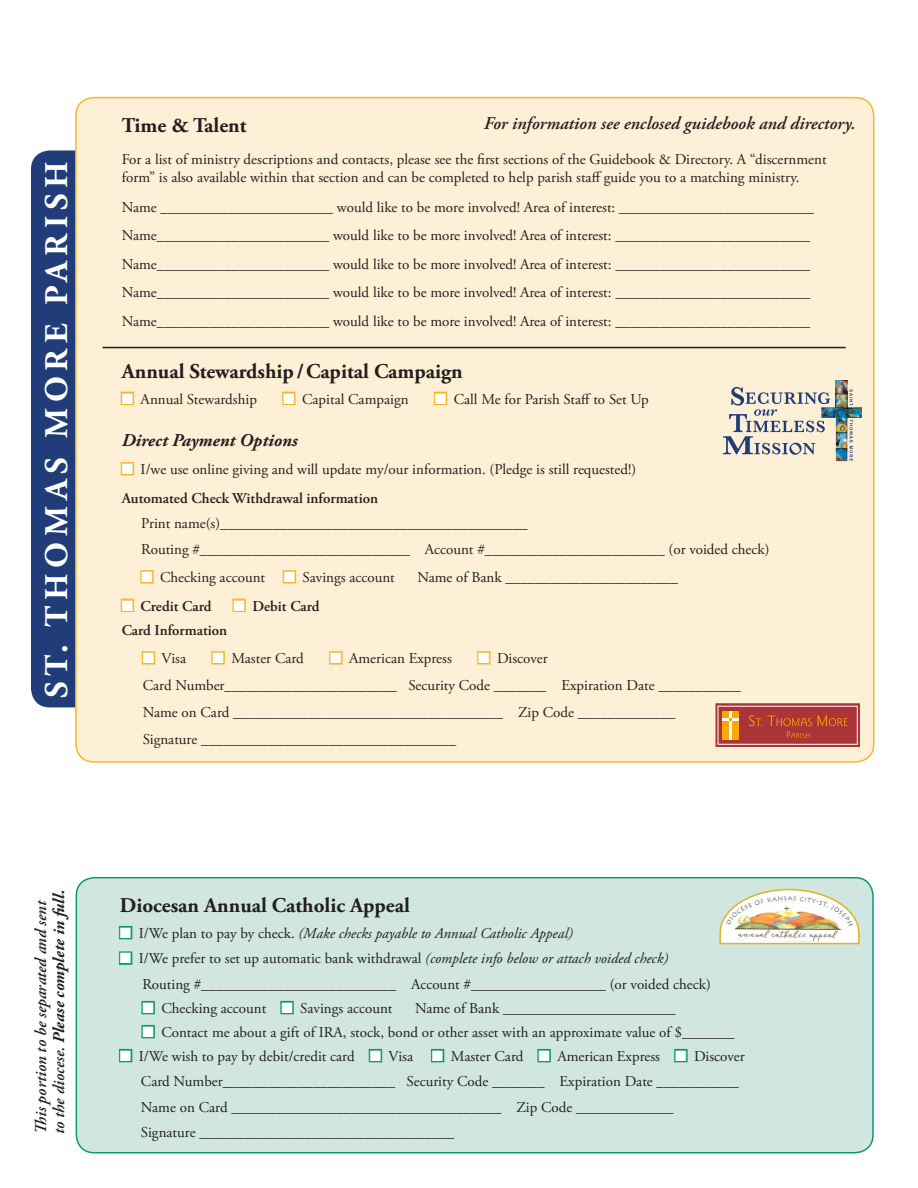
<style>
.page{position:relative;width:918px;height:1188px;background:#fff}
.page>*{position:absolute;margin:0;border:0;box-sizing:border-box;transform-origin:0 0}
.t1{font:700 33px "Adobe Garamond Pro";letter-spacing:.175em;color:#fff}
.t2{font:700 21px "Adobe Garamond Pro";color:#231f20}
.t3{font:italic 600 18px "Adobe Garamond Pro";color:#231f20}
.t4{font:italic 700 18px "Adobe Garamond Pro";color:#231f20}
.t5{font:italic 700 16.5px "Adobe Garamond Pro";letter-spacing:-.005em;color:#231f20}
.t6{font:italic 600 16.5px "Adobe Garamond Pro";color:#231f20}
.t7{font:15px/18px "Adobe Garamond Pro";color:#231f20}
.t8{font:600 15px "Adobe Garamond Pro";color:#231f20}
.t9{font:italic 15px "Adobe Garamond Pro";color:#231f20}
.s1{color:#fff}
.s2{font-weight:600}
.s3{font-style:normal}
.s4{font-style:italic}
</style>
<div class="page">
<div style="left:32px;top:151px;width:80px;height:556px;background:#203d79;border-radius:18px"></div>
<div style="left:31px;top:150px;width:82px;height:557px;border:2px solid #203d79;border-radius:18px"></div>
<div style="left:76px;top:98px;width:798px;height:664px;background:#fef0d6;border-radius:18px"></div>
<div style="left:121px;top:392px;width:13px;height:13px;border:3px solid #fab62b"></div>
<div style="left:282px;top:392px;width:14px;height:13px;border:3px solid #fab62b"></div>
<div style="left:434px;top:392px;width:13px;height:13px;border:3px solid #fab62b"></div>
<div style="left:121px;top:462px;width:13px;height:14px;border:3px solid #fab62b"></div>
<div style="left:140px;top:570px;width:14px;height:14px;border:3px solid #fab62b"></div>
<div style="left:283px;top:570px;width:13px;height:14px;border:3px solid #fab62b"></div>
<div style="left:121px;top:599px;width:13px;height:13px;border:3px solid #fab62b"></div>
<div style="left:232px;top:599px;width:14px;height:13px;border:3px solid #fab62b"></div>
<div style="left:142px;top:651px;width:13px;height:14px;border:3px solid #fab62b"></div>
<div style="left:211px;top:651px;width:14px;height:14px;border:3px solid #fab62b"></div>
<div style="left:329px;top:651px;width:14px;height:14px;border:3px solid #fab62b"></div>
<div style="left:477px;top:651px;width:14px;height:14px;border:3px solid #fab62b"></div>
<img style="left:830px;top:407px;width:32px;height:11px">
<img style="left:836px;top:418px;width:11px;height:2px">
<svg style="left:849px;top:389px;width:4px;height:17px"></svg>
<img style="left:836px;top:380px;width:11px;height:27px">
<svg style="left:836px;top:420px;width:17px;height:41px"></svg>
<svg style="left:723px;top:387px;width:107px;height:68px"></svg>
<div style="left:716px;top:704px;width:143px;height:43px;background:#c26d70"></div>
<div style="left:716px;top:703px;width:144px;height:44px;border:1px solid #ab3439"></div>
<div style="left:718px;top:706px;width:140px;height:39px;background:#ab3439;border:1px solid #fff"></div>
<svg style="left:723px;top:711px;width:16px;height:29px"></svg>
<svg style="left:749px;top:715px;width:99px;height:23px"></svg>
<div style="left:76px;top:878px;width:797px;height:275px;background:#d0e6de;border-radius:18px"></div>
<div style="left:76px;top:877px;width:798px;height:276px;border:2px solid #079a76;border-radius:18px"></div>
<div style="left:119px;top:926px;width:13px;height:13px;border:3px solid #079a76"></div>
<div style="left:119px;top:951px;width:13px;height:14px;border:3px solid #079a76"></div>
<div style="left:141px;top:1001px;width:14px;height:13px;border:3px solid #079a76"></div>
<div style="left:280px;top:1001px;width:14px;height:13px;border:3px solid #079a76"></div>
<div style="left:141px;top:1025px;width:14px;height:13px;border:3px solid #079a76"></div>
<div style="left:119px;top:1049px;width:13px;height:13px;border:3px solid #079a76"></div>
<div style="left:369px;top:1049px;width:13px;height:13px;border:3px solid #079a76"></div>
<div style="left:431px;top:1049px;width:13px;height:13px;border:3px solid #079a76"></div>
<div style="left:537px;top:1049px;width:14px;height:13px;border:3px solid #079a76"></div>
<div style="left:674px;top:1049px;width:14px;height:13px;border:3px solid #079a76"></div>
<img style="left:719px;top:888px;width:141px;height:57px">
<hr style="left:103px;top:347px;width:743px;height:1px;background:#231f20">
<p class="t1" style="left:37px;top:698px;width:539px;rotate:-90deg">ST. THOMAS MORE PARISH</p>
<p class="t3" style="left:484px;top:113px;width:374px">For information see enclosed guidebook and directory.</p>
<p class="t2" style="left:122px;top:113px;width:126px">Time &amp; Talent</p>
<p class="t7" style="left:122px;top:150px;width:706px">For a list of ministry descriptions and contacts, please see the first sections of the Guidebook &amp; Directory. A “discernment form” is also available within that section and can be completed to help parish staff guide you to a matching ministry.</p>
<p class="t7" style="left:122px;top:198px;width:694px">Name _______________________ would like to be more involved! Area of interest: __________________________</p>
<p class="t7" style="left:122px;top:227px;width:690px">Name_______________________ would like to be more involved! Area of interest: __________________________</p>
<p class="t7" style="left:122px;top:255px;width:690px">Name_______________________ would like to be more involved! Area of interest: __________________________</p>
<p class="t7" style="left:122px;top:284px;width:690px">Name_______________________ would like to be more involved! Area of interest: __________________________</p>
<p class="t7" style="left:122px;top:312px;width:690px">Name_______________________ would like to be more involved! Area of interest: __________________________</p>
<p class="t2" style="left:122px;top:359px;width:343px">Annual Stewardship / Capital Campaign</p>
<p class="t7" style="left:122px;top:390px;width:137px"><span class="s1">■</span> Annual Stewardship</p>
<p class="t7" style="left:283px;top:390px;width:127px"><span class="s1">■</span> Capital Campaign</p>
<p class="t7" style="left:435px;top:390px;width:215px"><span class="s1">■</span> Call Me for Parish Staff to Set Up</p>
<p class="t4" style="left:122px;top:429px;width:178px">Direct Payment Options</p>
<p class="t7" style="left:122px;top:461px;width:516px"><span class="s1">■</span> I/we use online giving and will update my/our information. (Pledge is still requested!)</p>
<p class="t8" style="left:122px;top:489px;width:258px">Automated Check Withdrawal information</p>
<p class="t7" style="left:141px;top:515px;width:388px">Print name(s)_________________________________________</p>
<p class="t7" style="left:141px;top:540px;width:630px">Routing #____________________________ Account #________________________ (or voided check)</p>
<p class="t7" style="left:141px;top:569px;width:255px"><span class="s1">■</span> Checking account <span class="s1">■</span> Savings account</p>
<p class="t7" style="left:417px;top:569px;width:262px">Name of Bank _______________________</p>
<p class="t8" style="left:122px;top:597px;width:91px"><span class="s1">■</span> Credit Card</p>
<p class="t8" style="left:233px;top:597px;width:88px"><span class="s1">■</span> Debit Card</p>
<p class="t8" style="left:122px;top:621px;width:107px">Card Information</p>
<p class="t7" style="left:143px;top:650px;width:45px"><span class="s1">■</span> Visa</p>
<p class="t7" style="left:212px;top:650px;width:93px"><span class="s1">■</span> Master Card</p>
<p class="t7" style="left:330px;top:650px;width:123px"><span class="s1">■</span> American Express</p>
<p class="t7" style="left:478px;top:650px;width:71px"><span class="s1">■</span> Discover</p>
<p class="t7" style="left:143px;top:677px;width:600px">Card Number_______________________ Security Code _______ Expiration Date ___________</p>
<p class="t7" style="left:143px;top:704px;width:534px">Name on Card ____________________________________ Zip Code _____________</p>
<p class="t7" style="left:143px;top:731px;width:315px">Signature __________________________________</p>
<p class="t6" style="left:31px;top:1134px;width:236px;rotate:-90deg">This portion to be separated and sent</p>
<p class="t5" style="left:49px;top:1134px;width:245px;rotate:-90deg"><span class="s2">to the diocese.</span> Please complete in full.</p>
<p class="t2" style="left:120px;top:893px;width:291px">Diocesan Annual Catholic Appeal</p>
<p class="t9" style="left:120px;top:924px;width:454px"><span class="s1">■</span> <span class="s3">I/We plan to pay by check.</span> (Make checks payable to Annual Catholic Appeal)</p>
<p class="t7" style="left:120px;top:950px;width:550px"><span class="s1">■</span> I/We prefer to set up automatic bank withdrawal <span class="s4">(complete info below or attach voided check)</span></p>
<p class="t7" style="left:142px;top:976px;width:570px">Routing #__________________________ Account #__________________ (or voided check)</p>
<p class="t7" style="left:142px;top:1000px;width:252px"><span class="s1">■</span> Checking account <span class="s1">■</span> Savings account</p>
<p class="t7" style="left:415px;top:1000px;width:262px">Name of Bank _______________________</p>
<p class="t7" style="left:142px;top:1024px;width:594px"><span class="s1">■</span> Contact me about a gift of IRA, stock, bond or other asset with an approximate value of $_______</p>
<p class="t7" style="left:120px;top:1048px;width:626px"><span class="s1">■</span> I/We wish to pay by debit/credit card <span class="s1">■</span> Visa <span class="s1">■</span> Master Card <span class="s1">■</span> American Express <span class="s1">■</span> Discover</p>
<p class="t7" style="left:141px;top:1073px;width:600px">Card Number_______________________ Security Code _______ Expiration Date ___________</p>
<p class="t7" style="left:141px;top:1099px;width:534px">Name on Card ____________________________________ Zip Code _____________</p>
<p class="t7" style="left:141px;top:1124px;width:315px">Signature __________________________________</p>
</div>
